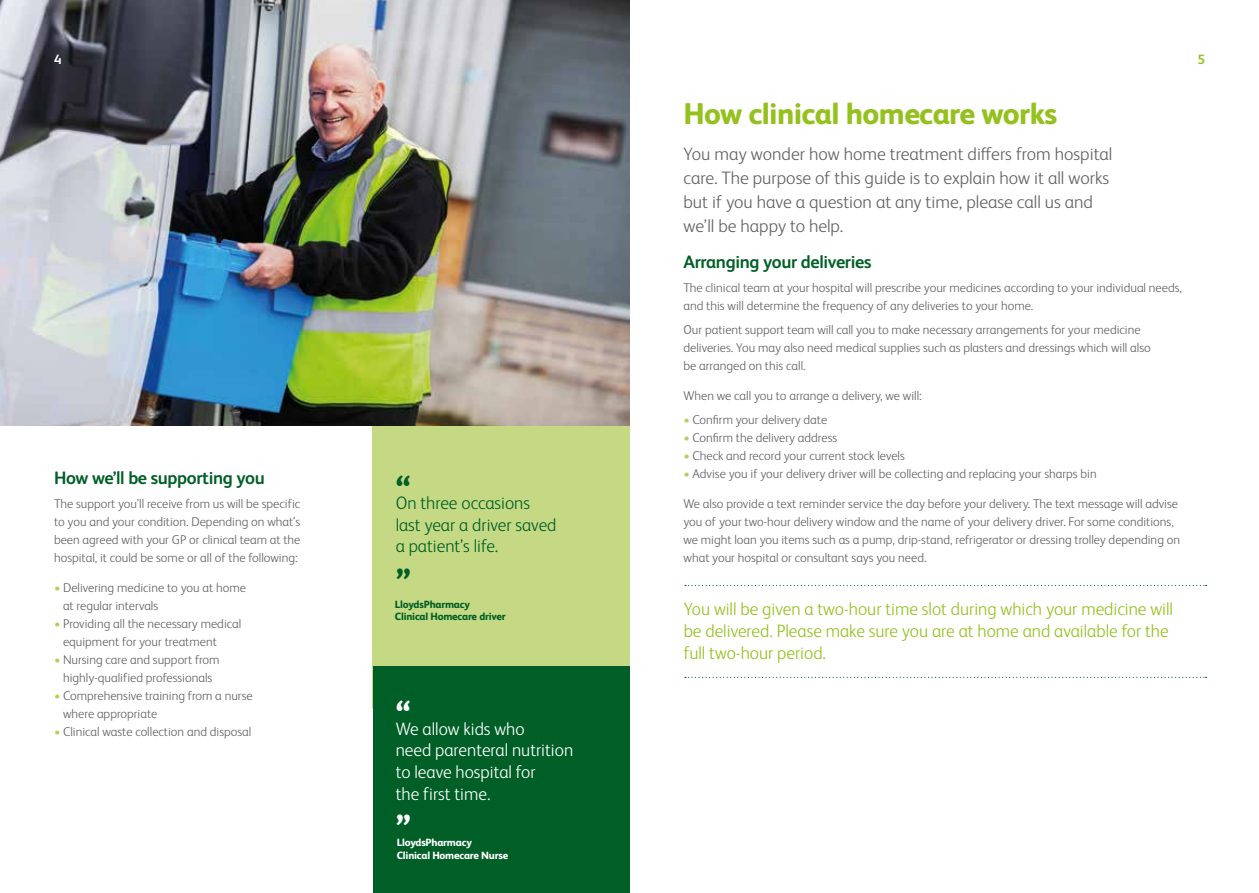
<style>
.page{position:relative;width:1259px;height:893px;background:#fff}
.page>*{position:absolute;margin:0;border:0;box-sizing:border-box;transform-origin:0 0}
.t1{font:800 34.65px "Lloyds Sans";color:#005f27}
.t2{font:800 34.65px "Lloyds Sans";color:#fff}
.t3{font:800 30px "Lloyds Sans";letter-spacing:-.02em;color:#95c11f}
.t4{font:300 18px/24px "Lloyds Sans";color:#646363}
.t5{font:300 18px/21.6px "Lloyds Sans";color:#95c11f}
.t6{font:300 18px/21.6px "Lloyds Sans";color:#fff}
.t7{font:300 18px/21.6px "Lloyds Sans";color:#005f27}
.t8{font:700 18px "Lloyds Sans";letter-spacing:-.02em;color:#005f27}
.t9{font:700 13.5px "Lloyds Sans";color:#fff}
.t10{font:700 13.5px "Lloyds Sans";color:#95c11f}
.t11{font:300 12.75px/18px "Lloyds Sans";color:#646363}
.t12{font:800 10.5px/12.6px "Lloyds Sans";letter-spacing:-.02em;color:#005f27}
.t13{font:800 10.5px/12.6px "Lloyds Sans";letter-spacing:-.02em;color:#fff}
.s1{font-weight:700;color:#b4d05f}
</style>
<div class="page">
<img style="left:0;top:0;width:629px;height:426px">
<svg style="left:685px;top:585px;width:521px;height:1px"></svg>
<svg style="left:685px;top:677px;width:521px;height:1px"></svg>
<div style="left:372px;top:426px;width:258px;height:283px;background:#c5d984"></div>
<div style="left:372px;top:666px;width:257px;height:227px;background:#005f27"></div>
<p class="t9" style="left:54px;top:50px;width:9px">4</p>
<p class="t10" style="left:1197px;top:50px;width:9px">5</p>
<h3 class="t8" style="left:54px;top:465px;width:212px">How we’ll be supporting you</h3>
<p class="t11" style="left:54px;top:494px;width:248px;text-align:justify">The support you’ll receive from us will be specific to you and your condition. Depending on what’s been agreed with your GP or clinical team at the hospital, it could be some or all of the following:</p>
<p class="t11" style="left:63px;top:578px;width:184px;text-indent:-9px"><span class="s1">•</span> Delivering medicine to you at home at regular intervals</p>
<p class="t11" style="left:63px;top:614px;width:180px;text-indent:-9px"><span class="s1">•</span> Providing all the necessary medical equipment for your treatment</p>
<p class="t11" style="left:54px;top:650px;width:167px;text-align:center"><span class="s1">•</span> Nursing care and support from highly-qualified professionals</p>
<p class="t11" style="left:63px;top:686px;width:191px;text-indent:-9px"><span class="s1">•</span> Comprehensive training from a nurse where appropriate</p>
<p class="t11" style="left:54px;top:722px;width:199px"><span class="s1">•</span> Clinical waste collection and disposal</p>
<h1 class="t1" style="left:396px;top:460px;width:17px">“</h1>
<h3 class="t7" style="left:396px;top:491px;width:162px">On three occasions last year a driver saved a patient’s life.</h3>
<h1 class="t1" style="left:396px;top:554px;width:17px">”</h1>
<p class="t12" style="left:395px;top:597px;width:112px">LloydsPharmacy<br>Clinical Homecare driver</p>
<h1 class="t2" style="left:396px;top:686px;width:17px">“</h1>
<h3 class="t6" style="left:396px;top:717px;width:179px">We allow kids who<br>need parenteral nutrition to leave hospital for<br>the first time.</h3>
<h1 class="t2" style="left:396px;top:799px;width:17px">”</h1>
<p class="t13" style="left:397px;top:836px;width:113px">LloydsPharmacy<br>Clinical Homecare Nurse</p>
<h2 class="t3" style="left:683px;top:90px;width:375px">How clinical homecare works</h2>
<h3 class="t4" style="left:683px;top:140px;width:430px">You may wonder how home treatment differs from hospital care. The purpose of this guide is to explain how it all works but if you have a question at any time, please call us and we’ll be happy to help.</h3>
<h3 class="t8" style="left:683px;top:249px;width:189px">Arranging your deliveries</h3>
<p class="t11" style="left:683px;top:278px;width:500px">The clinical team at your hospital will prescribe your medicines according to your individual needs, and this will determine the frequency of any deliveries to your home.</p>
<p class="t11" style="left:683px;top:320px;width:469px">Our patient support team will call you to make necessary arrangements for your medicine deliveries. You may also need medical supplies such as plasters and dressings which will also be arranged on this call.</p>
<p class="t11" style="left:683px;top:386px;width:240px">When we call you to arrange a delivery, we will:</p>
<p class="t11" style="left:683px;top:410px;width:145px"><span class="s1">•</span> Confirm your delivery date</p>
<p class="t11" style="left:683px;top:428px;width:155px"><span class="s1">•</span> Confirm the delivery address</p>
<p class="t11" style="left:683px;top:446px;width:223px"><span class="s1">•</span> Check and record your current stock levels</p>
<p class="t11" style="left:683px;top:464px;width:415px"><span class="s1">•</span> Advise you if your delivery driver will be collecting and replacing your sharps bin</p>
<p class="t11" style="left:683px;top:494px;width:498px">We also provide a text reminder service the day before your delivery. The text message will advise you of your two-hour delivery window and the name of your delivery driver. For some conditions, we might loan you items such as a pump, drip-stand, refrigerator or dressing trolley depending on what your hospital or consultant says you need.</p>
<h3 class="t5" style="left:684px;top:597px;width:491px">You will be given a two-hour time slot during which your medicine will be delivered. Please make sure you are at home and available for the full two-hour period.</h3>
</div>
